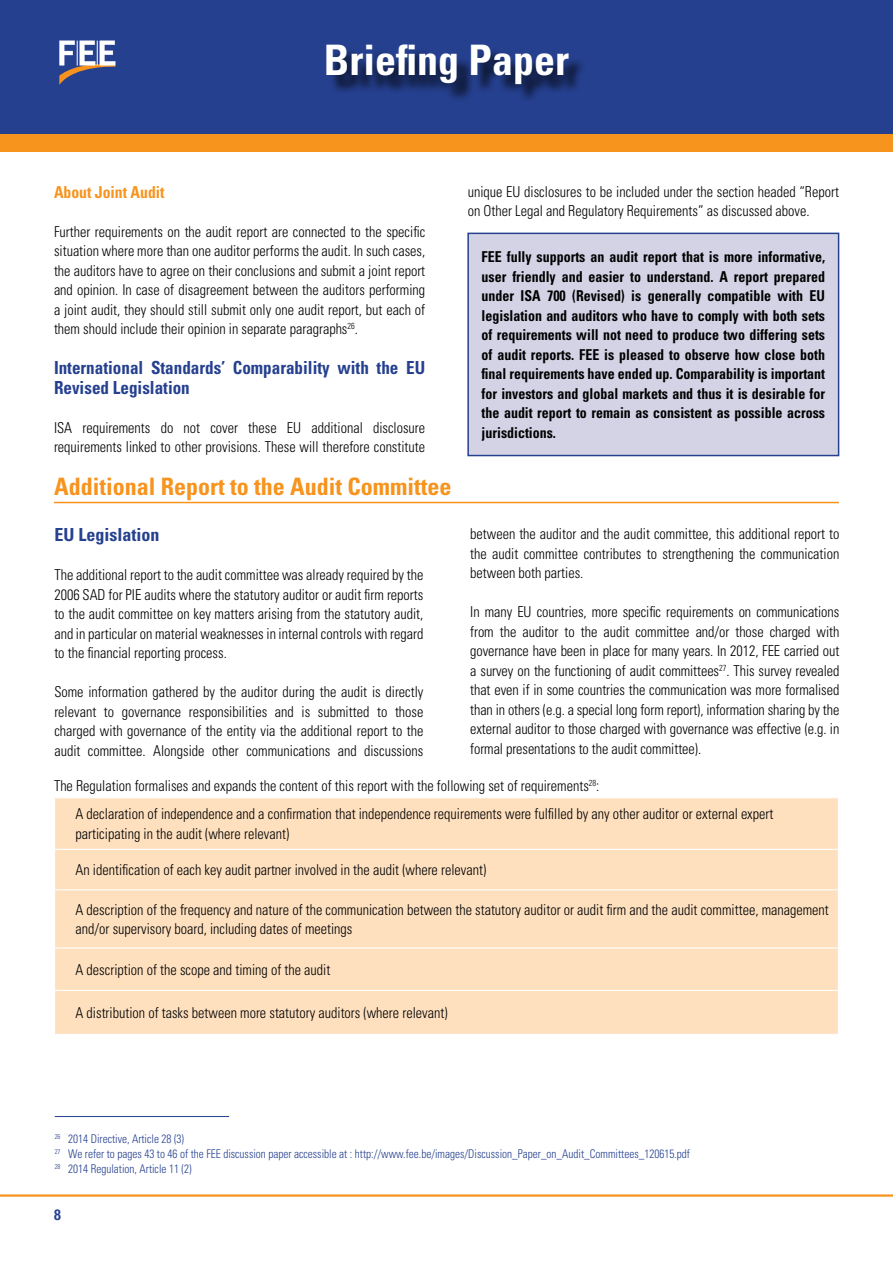
<style>
.page{position:relative;width:893px;height:1263px;background:#fff}
.page>*{position:absolute;margin:0;border:0;box-sizing:border-box;transform-origin:0 0}
.t1{font:700 condensed 42px "Univers LT Std";color:#fff}
.t2{font:700 condensed 24px "Univers LT Std";color:#f7941e}
.t3{font:700 condensed 18px/19.8px "Univers LT Std";color:#25408f;scale:.95 1}
.t4{font:700 condensed 18px "Univers LT Std";color:#25408f}
.t5{font:700 condensed 16.5px "Univers LT Std";color:#f7941e;scale:.95 1}
.t6{font:300 condensed 15px/19.5px "Univers LT Std";color:#000;text-align:justify;scale:.95 1}
.t7{font:700 condensed 15px/19.5px "Univers LT Std";color:#000;text-align:justify;scale:.93 1}
.t8{font:700 condensed 15px "Helvetica Neue LT Std";color:#25408f;scale:.94 1}
.t9{font:300 condensed 12px/15px "Univers LT Std";color:#25408f;scale:.94 1}
</style>
<div class="page">
<div style="left:0;top:0;width:893px;height:140px;background:#25408f"></div>
<div style="left:0;top:134px;width:893px;height:17px;background:#f7941e"></div>
<div style="left:329px;top:48px;width:258px;height:55px;background:#000;opacity:.75"></div>
<hr style="left:0;top:1194px;width:893px;height:3px;background:#f7941e">
<svg style="left:59px;top:41px;width:56px;height:44px"></svg>
<hr style="left:54px;top:502px;width:785px;height:1px;background:#f7941e">
<div style="left:55px;top:798px;width:783px;height:236px;background:#fee0bf"></div>
<hr style="left:54px;top:849px;width:785px;height:1px;background:#fff">
<hr style="left:54px;top:889px;width:785px;height:1px;background:#fff">
<hr style="left:54px;top:947px;width:785px;height:1px;background:#fff">
<hr style="left:54px;top:990px;width:785px;height:1px;background:#fff">
<hr style="left:55px;top:1116px;width:174px;height:1px;background:#25408f">
<div style="left:468px;top:233px;width:371px;height:222px;background:#d4d3e6"></div>
<div style="left:467px;top:233px;width:372px;height:223px;border:2px solid #25408f"></div>
<h1 class="t1" style="left:324px;top:35px;width:246px">Briefing Paper</h1>
<p class="t5" style="left:54px;top:182px;width:118px">About Joint Audit</p>
<p class="t6" style="left:54px;top:222px;width:392px">Further requirements on the audit report are connected to the specific situation where more than one auditor performs the audit. In such cases, the auditors have to agree on their conclusions and submit a joint report and opinion. In case of disagreement between the auditors performing a joint audit, they should still submit only one audit report, but each of them should include their opinion in separate paragraphs<sup>26</sup>.</p>
<p class="t3" style="left:54px;top:357px;width:392px">International Standards’ Comparability with the EU<br>Revised Legislation</p>
<p class="t6" style="left:54px;top:418px;width:392px">ISA requirements do not cover these EU additional disclosure requirements linked to other provisions. These will therefore constitute</p>
<p class="t6" style="left:468px;top:182px;width:392px">unique EU disclosures to be included under the section headed “Report on Other Legal and Regulatory Requirements” as discussed above.</p>
<p class="t7" style="left:482px;top:247px;width:371px">FEE fully supports an audit report that is more informative, user friendly and easier to understand. A report prepared under ISA 700 (Revised) is generally compatible with EU legislation and auditors who have to comply with both sets of requirements will not need to produce two differing sets of audit reports. FEE is pleased to observe how close both final requirements have ended up. Comparability is important for investors and global markets and thus it is desirable for the audit report to remain as consistent as possible across jurisdictions.</p>
<h2 class="t2" style="left:54px;top:471px;width:399px">Additional Report to the Audit Committee</h2>
<p class="t4" style="left:54px;top:524px;width:106px">EU Legislation</p>
<p class="t6" style="left:54px;top:565px;width:390px">The additional report to the audit committee was already required by the 2006 SAD for PIE audits where the statutory auditor or audit firm reports to the audit committee on key matters arising from the statutory audit, and in particular on material weaknesses in internal controls with regard to the financial reporting process.</p>
<p class="t6" style="left:54px;top:682px;width:390px">Some information gathered by the auditor during the audit is directly relevant to governance responsibilities and is submitted to those charged with governance of the entity via the additional report to the audit committee. Alongside other communications and discussions</p>
<p class="t6" style="left:470px;top:524px;width:390px">between the auditor and the audit committee, this additional report to the audit committee contributes to strengthening the communication between both parties.</p>
<p class="t6" style="left:470px;top:602px;width:390px">In many EU countries, more specific requirements on communications from the auditor to the audit committee and/or those charged with governance have been in place for many years. In 2012, FEE carried out a survey on the functioning of audit committees<sup>27</sup>. This survey revealed that even if in some countries the communication was more formalised than in others (e.g. a special long form report), information sharing by the external auditor to those charged with governance was effective (e.g. in formal presentations to the audit committee).</p>
<p class="t6" style="left:76px;top:772px;width:736px;line-height:28px;text-indent:-22px">The Regulation formalises and expands the content of this report with the following set of requirements<sup>28</sup>:<br>A declaration of independence and a confirmation that independence requirements were fulfilled by any other auditor or external expert</p>
<p class="t6" style="left:76px;top:824px;width:226px">participating in the audit (where relevant)</p>
<p class="t6" style="left:76px;top:860px;width:434px">An identification of each key audit partner involved in the audit (where relevant)</p>
<p class="t6" style="left:76px;top:899px;width:794px">A description of the frequency and nature of the communication between the statutory auditor or audit firm and the audit committee, management and/or supervisory board, including dates of meetings</p>
<p class="t6" style="left:76px;top:959px;width:270px">A description of the scope and timing of the audit</p>
<p class="t6" style="left:76px;top:1003px;width:393px">A distribution of tasks between more statutory auditors (where relevant)</p>
<p class="t9" style="left:55px;top:1131px;width:677px"><sup>26</sup> 2014 Directive, Article 28 (3)<br><sup>27</sup> We refer to pages 43 to 46 of the FEE discussion paper accessible at : http://www.fee.be/images/Discussion_Paper_on_Audit_Committees_120615.pdf<br><sup>28</sup> 2014 Regulation, Article 11 (2)</p>
<p class="t8" style="left:54px;top:1205px;width:9px">8</p>
</div>
